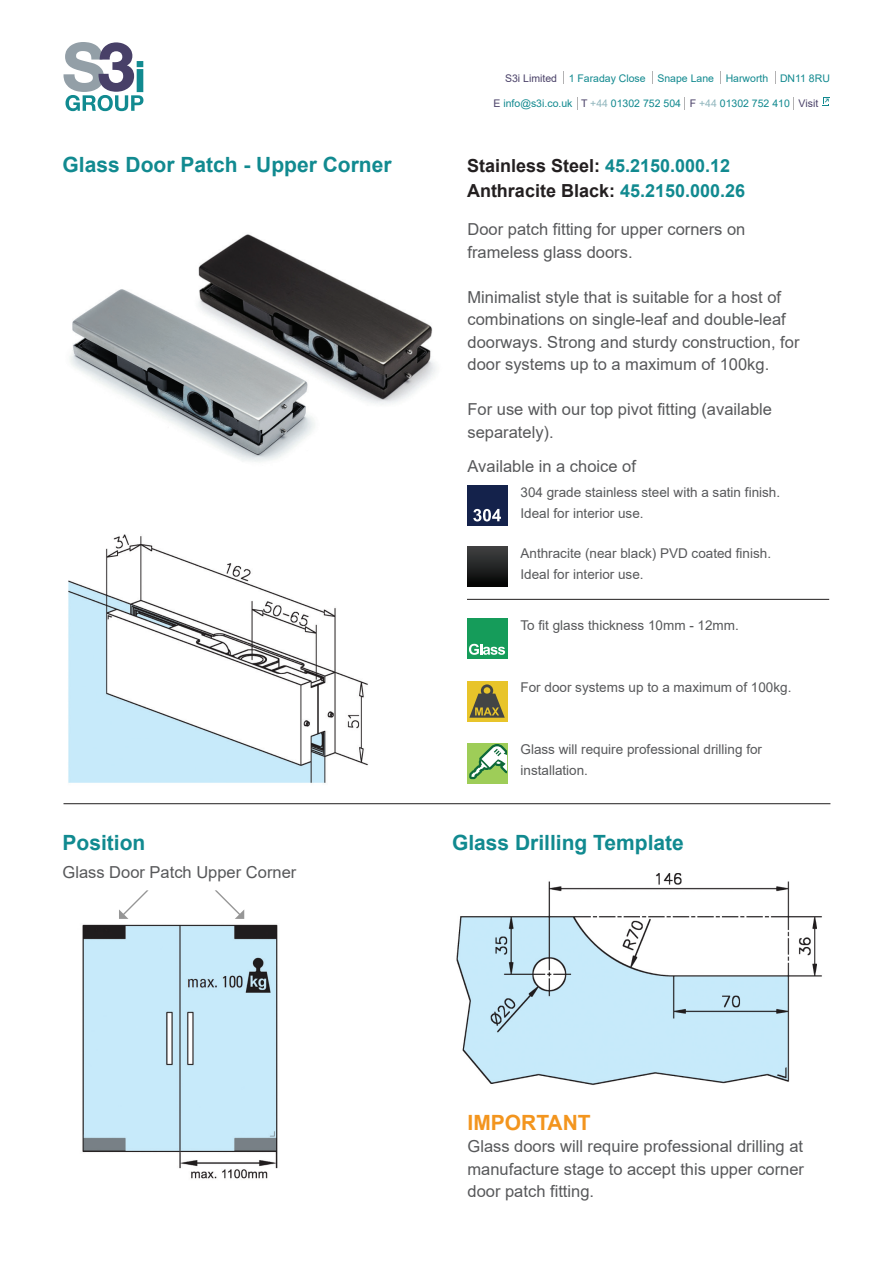
<style>
.page{position:relative;width:893px;height:1263px;background:#fff}
.page>*{position:absolute;margin:0;border:0;box-sizing:border-box;transform-origin:0 0}
.t1{font:700 21px "Arial";color:#118a90}
.t2{font:700 21px "Arial";color:#f3951e}
.t3{font:700 18px/25.5px "Arial";color:#231f20}
.t4{font:16.5px/22.5px "Arial";color:#57585a}
.t5{font:13.5px/21px "Arial";color:#57585a}
.t6{font:10.5px "Arial";color:#11898f}
.s1{color:#4a4168}
.s2{color:#92b7be}
.s3{color:#118a90}
</style>
<div class="page">
<img style="left:70px;top:234px;width:366px;height:228px">
<img style="left:456px;top:873px;width:366px;height:212px">
<img style="left:68px;top:534px;width:300px;height:249px">
<svg style="left:775px;top:71px;width:1px;height:13px"></svg>
<svg style="left:652px;top:71px;width:1px;height:13px"></svg>
<svg style="left:720px;top:71px;width:1px;height:13px"></svg>
<svg style="left:563px;top:71px;width:1px;height:13px"></svg>
<svg style="left:577px;top:97px;width:1px;height:13px"></svg>
<svg style="left:684px;top:97px;width:1px;height:13px"></svg>
<svg style="left:793px;top:97px;width:1px;height:13px"></svg>
<svg style="left:823px;top:98px;width:6px;height:7px"></svg>
<svg style="left:63px;top:42px;width:80px;height:69px"></svg>
<hr style="left:64px;top:803px;width:766px;height:1px;background:#211e1e">
<div style="left:467px;top:743px;width:40px;height:40px;background:#9ecd58"></div>
<svg style="left:469px;top:744px;width:38px;height:35px"></svg>
<div style="left:467px;top:485px;width:40px;height:40px;background:#14224b"></div>
<svg style="left:473px;top:509px;width:28px;height:12px"></svg>
<div style="left:467px;top:619px;width:40px;height:40px;background:#159c5a"></div>
<svg style="left:469px;top:644px;width:36px;height:11px"></svg>
<img style="left:82px;top:924px;width:196px;height:255px">
<svg style="left:119px;top:890px;width:30px;height:29px"></svg>
<svg style="left:215px;top:890px;width:29px;height:29px"></svg>
<div style="left:467px;top:681px;width:40px;height:40px;background:#e8c42a"></div>
<svg style="left:469px;top:684px;width:36px;height:34px"></svg>
<div style="left:467px;top:546px;width:40px;height:40px;background:#050504"></div>
<div style="left:467px;top:546px;width:40px;height:38px;background:linear-gradient(to bottom,#434344,#080a09)"></div>
<hr style="left:467px;top:599px;width:362px;height:1px;background:#211e1e">
<p class="t1" style="left:63px;top:149px;width:331px">Glass Door Patch - Upper Corner</p>
<p class="t1" style="left:63px;top:828px;width:84px">Position</p>
<p class="t4" style="left:63px;top:861px;width:235px">Glass Door Patch Upper Corner</p>
<p class="t6" style="left:505px;top:71px;width:326px"><span class="s1">S3i Limited</span> 1 Faraday Close Snape Lane Harworth DN11 8RU</p>
<p class="t6" style="left:494px;top:96px;width:326px"><span class="s1">E</span> info@s3i.co.uk <span class="s1">T</span> <span class="s2">+44</span> 01302 752 504 <span class="s1">F</span> <span class="s2">+44</span> 01302 752 410 <span class="s1">Visit</span></p>
<p class="t3" style="left:467px;top:153px;width:280px">Stainless Steel: <span class="s3">45.2150.000.12<br></span>Anthracite Black: <span class="s3">45.2150.000.26</span></p>
<p class="t4" style="left:468px;top:218px;width:279px">Door patch fitting for upper corners on frameless glass doors.</p>
<p class="t4" style="left:468px;top:285px;width:333px">Minimalist style that is suitable for a host of combinations on single-leaf and double-leaf doorways. Strong and sturdy construction, for door systems up to a maximum of 100kg.</p>
<p class="t4" style="left:468px;top:398px;width:306px">For use with our top pivot fitting (available separately).</p>
<p class="t4" style="left:468px;top:455px;width:170px">Available in a choice of</p>
<p class="t5" style="left:520px;top:481px;width:261px">304 grade stainless steel with a satin finish.<br>Ideal for interior use.</p>
<p class="t5" style="left:520px;top:542px;width:252px">Anthracite (near black) PVD coated finish.<br>Ideal for interior use.</p>
<p class="t5" style="left:520px;top:615px;width:220px">To fit glass thickness 10mm - 12mm.</p>
<p class="t5" style="left:520px;top:677px;width:272px">For door systems up to a maximum of 100kg.</p>
<p class="t5" style="left:520px;top:739px;width:243px">Glass will require professional drilling for installation.</p>
<p class="t1" style="left:452px;top:828px;width:233px">Glass Drilling Template</p>
<p class="t2" style="left:468px;top:1107px;width:125px">IMPORTANT</p>
<p class="t4" style="left:468px;top:1135px;width:338px;text-align:justify">Glass doors will require professional drilling at manufacture stage to accept this upper corner door patch fitting.</p>
</div>
